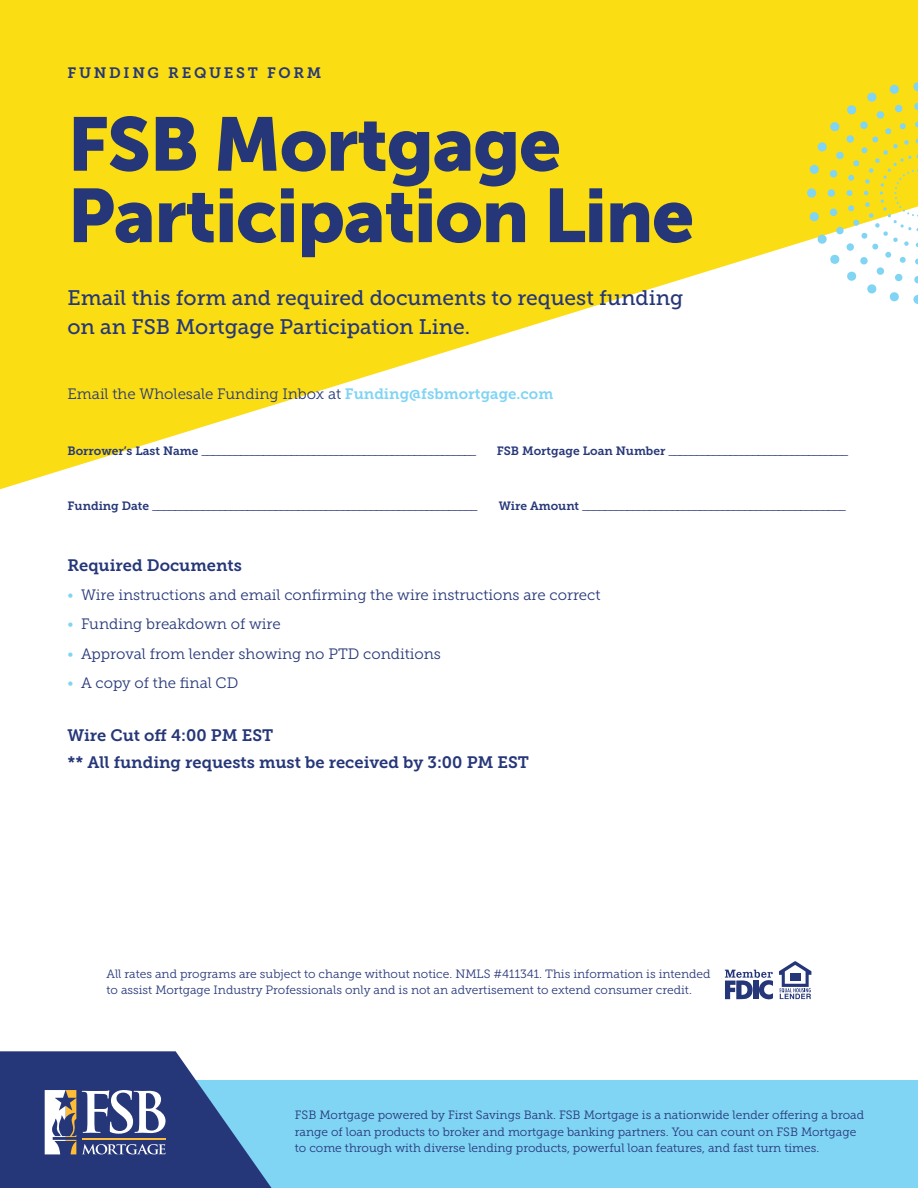
<style>
.page{position:relative;width:918px;height:1188px;background:#fff}
.page>*{position:absolute;margin:0;border:0;box-sizing:border-box;transform-origin:0 0}
.t1{font:75.3px/71.4px "Museo Sans 900";letter-spacing:-.02em;color:#263779}
.t2{font:21px/28.5px "Museo Slab 500";color:#263779}
.t3{font:16.5px/26.5px "Museo Slab 700";color:#263779}
.t4{font:15px "Museo Slab 300";color:#263779}
.t5{font:15px "Museo Slab 700";letter-spacing:.18em;color:#263779}
.t6{font:12px/16.5px "Museo Slab 300";color:#263779}
.s1{font-family:"Museo Slab 700";color:#80d4f4}
.s2{font-family:"Museo Slab 700"}
.s3{color:#80d4f4}
</style>
<div class="page">
<div style="left:137px;top:1080px;width:781px;height:108px;background:#80d4f4"></div>
<svg style="left:0;top:1051px;width:272px;height:137px"></svg>
<svg style="left:0;top:0;width:918px;height:489px;fill:#fadd13"></svg>
<svg style="left:807px;top:188px;width:9px;height:10px"></svg>
<svg style="left:809px;top:82px;width:109px;height:222px"></svg>
<svg style="left:779px;top:961px;width:32px;height:38px"></svg>
<svg style="left:725px;top:970px;width:48px;height:30px"></svg>
<p class="t5" style="left:68px;top:64px;width:255px">FUNDING REQUEST FORM</p>
<h1 class="t1" style="left:68px;top:108px;width:628px">FSB Mortgage<br>Participation Line</h1>
<h2 class="t2" style="left:68px;top:284px;width:617px">Email this form and required documents to request funding on an FSB Mortgage Participation Line.</h2>
<p class="t4" style="left:68px;top:386px;width:487px">Email the Wholesale Funding Inbox at <span class="s1">Funding@fsbmortgage.com</span></p>
<p class="t6" style="left:68px;top:443px;width:410px"><span class="s2">Borrower’s Last Name</span> _________________________________________________</p>
<p class="t6" style="left:497px;top:443px;width:353px"><span class="s2">FSB Mortgage Loan Number</span> ________________________________</p>
<p class="t6" style="left:68px;top:498px;width:412px"><span class="s2">Funding Date</span> __________________________________________________________</p>
<p class="t6" style="left:499px;top:498px;width:349px"><span class="s2">Wire Amount</span> _______________________________________________</p>
<h3 class="t3" style="left:68px;top:552px;width:176px">Required Documents</h3>
<p class="t4" style="left:68px;top:587px;width:535px"><span class="s3">•</span> Wire instructions and email confirming the wire instructions are correct</p>
<p class="t4" style="left:68px;top:616px;width:215px"><span class="s3">•</span> Funding breakdown of wire</p>
<p class="t4" style="left:68px;top:645px;width:375px"><span class="s3">•</span> Approval from lender showing no PTD conditions</p>
<p class="t4" style="left:68px;top:674px;width:172px"><span class="s3">•</span> A copy of the final CD</p>
<h3 class="t3" style="left:68px;top:722px;width:463px">Wire Cut off 4:00 PM EST<br>** All funding requests must be received by 3:00 PM EST</h3>
<p class="t6" style="left:107px;top:965px;width:606px">All rates and programs are subject to change without notice. NMLS #411341. This information is intended to assist Mortgage Industry Professionals only and is not an advertisement to extend consumer credit.</p>
<p class="t6" style="left:295px;top:1107px;width:571px">FSB Mortgage powered by First Savings Bank. FSB Mortgage is a nationwide lender offering a broad range of loan products to broker and mortgage banking partners. You can count on FSB Mortgage to come through with diverse lending products, powerful loan features, and fast turn times.</p>
</div>
